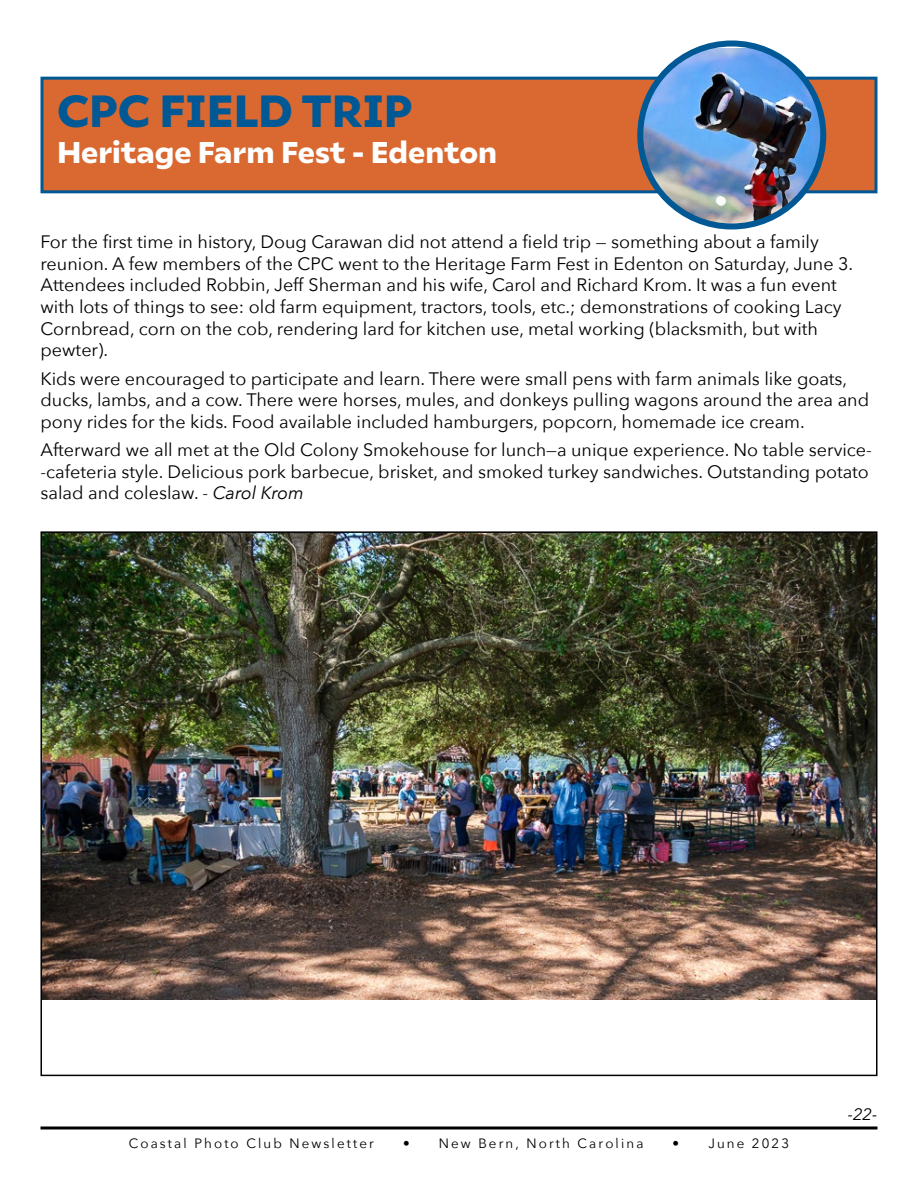
<style>
.page{position:relative;width:918px;height:1188px;background:#fff}
.page>*{position:absolute;margin:0;border:0;box-sizing:border-box;transform-origin:0 0}
.t1{font:900 45px "Ariana Pro";color:#005895}
.t2{font:900 30px "Ariana Pro";color:#fff}
.t3{font:18px/21.6px "Avenir Next";color:#000}
.t4{font:italic 16.5px "Avenir Next";color:#000}
.t5{font:13.5px "Avenir Next";color:#000}
.s1{font-style:italic}
</style>
<div class="page">
<svg style="left:40px;top:1126px;width:838px;height:4px;background:#3f3f3f"></svg>
<div style="left:42px;top:78px;width:834px;height:114px;background:#d96931"></div>
<div style="left:40px;top:77px;width:838px;height:116px;border:3px solid #005895"></div>
<img style="left:640px;top:48px;width:183px;height:177px">
<div style="left:637px;top:40px;width:189px;height:190px;border:6px solid #005895;border-radius:50%"></div>
<img style="left:43px;top:534px;width:832px;height:466px">
<h1 class="t1" style="left:57px;top:78px;width:357px">CPC FIELD TRIP</h1>
<h2 class="t2" style="left:57px;top:130px;width:442px">Heritage Farm Fest - Edenton</h2>
<p class="t3" style="left:40px;top:230px;width:814px">For the first time in history, Doug Carawan did not attend a field trip — something about a family reunion. A few members of the CPC went to the Heritage Farm Fest in Edenton on Saturday, June 3.<br>Attendees included Robbin, Jeff Sherman and his wife, Carol and Richard Krom. It was a fun event with lots of things to see: old farm equipment, tractors, tools, etc.; demonstrations of cooking Lacy Cornbread, corn on the cob, rendering lard for kitchen use, metal working (blacksmith, but with pewter).</p>
<p class="t3" style="left:40px;top:367px;width:830px">Kids were encouraged to participate and learn. There were small pens with farm animals like goats, ducks, lambs, and a cow. There were horses, mules, and donkeys pulling wagons around the area and pony rides for the kids. Food available included hamburgers, popcorn, homemade ice cream.</p>
<p class="t3" style="left:40px;top:438px;width:833px">Afterward we all met at the Old Colony Smokehouse for lunch—a unique experience. No table service--cafeteria style. Delicious pork barbecue, brisket, and smoked turkey sandwiches. Outstanding potato salad and coleslaw. - <span class="s1">Carol Krom</span></p>
<p class="t5" style="left:129px;top:1131px;width:247px">Coastal Photo Club Newsletter</p>
<p class="t5" style="left:403px;top:1131px;width:242px">• New Bern, North Carolina</p>
<p class="t5" style="left:673px;top:1131px;width:119px">• June 2023</p>
<p class="t4" style="left:848px;top:1100px;width:31px">-22-</p>
</div>
